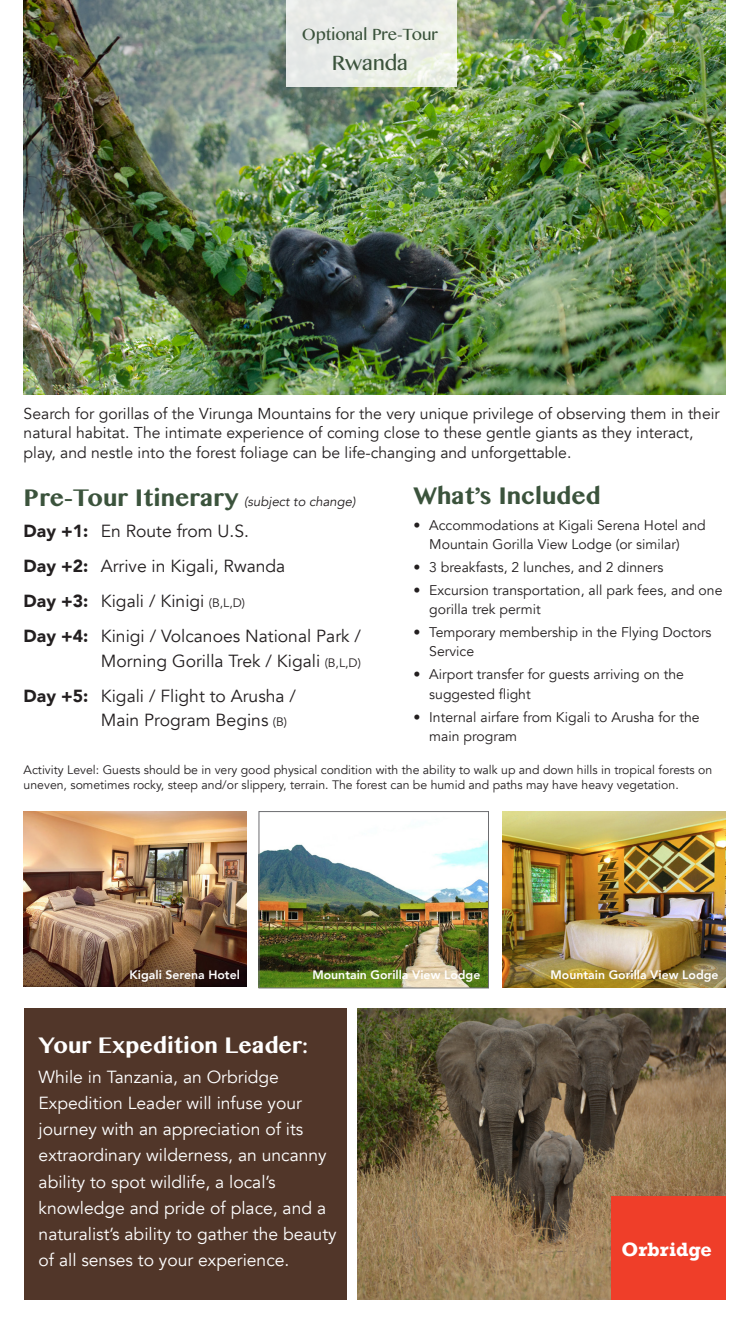
<style>
.page{position:relative;width:749px;height:1323px;background:#fff}
.page>*{position:absolute;margin:0;border:0;box-sizing:border-box;transform-origin:0 0}
.Heading{font:700 28px "Khmer MN";color:#3b533c}
.Heading-2{font:700 26.25px "Khmer MN";color:#fff}
.t1{font:24.5px "Khmer MN";color:#3b533c}
.t2{font:700 19.78px "Rockwell";color:#fff}
.t3{font:19.25px "Khmer MN";color:#3b533c}
.t4{font:17.5px/26.2px "Avenir";color:#fff}
.Sub_Day{font:17.5px "Avenir";color:#231f20}
.Description{font:15.75px/19.2px "Avenir";color:#231f20}
.t5{font:14px/19.2px "Avenir";color:#231f20}
.Description-2{font:12.25px/15.8px "Avenir";color:#231f20}
.t6{font:800 12.25px "Avenir";color:#fff}
.s1{font-family:"Avenir";font-weight:400;font-style:italic;font-size:13.12px;color:#231f20}
.s2{font-weight:900}
.s3{font-size:12.25px}
</style>
<div class="page">
<img style="left:24px;top:0;width:700px;height:394px">
<img style="left:261px;top:841px;width:225px;height:145px">
<div style="left:259px;top:811px;width:229px;height:177px;border:1px solid #6c6d70"></div>
<img style="left:24px;top:811px;width:223px;height:176px">
<img style="left:502px;top:811px;width:222px;height:177px">
<img style="left:357px;top:1008px;width:367px;height:291px">
<div style="left:24px;top:1008px;width:322px;height:291px;background:#513629"></div>
<div style="left:610px;top:1196px;width:114px;height:103px;background:#ef3e29"></div>
<div style="left:286px;top:0;width:170px;height:87px;background:#e9ece8"></div>
<h3 class="t3" style="left:302px;top:22px;width:137px">Optional Pre-Tour</h3>
<p class="t1" style="left:331px;top:48px;width:78px">Rwanda</p>
<p class="Description" style="left:24px;top:404px;width:697px">Search for gorillas of the Virunga Mountains for the very unique privilege of observing them in their natural habitat. The intimate experience of coming close to these gentle giants as they interact, play, and nestle into the forest foliage can be life-changing and unforgettable.</p>
<p class="Heading" style="left:413px;top:478px;width:189px">What’s Included</p>
<p class="t5" style="left:429px;top:515px;width:278px;text-indent:-16px">• Accommodations at Kigali Serena Hotel and<br>Mountain Gorilla View Lodge (or similar)</p>
<p class="t5" style="left:413px;top:558px;width:251px">• 3 breakfasts, 2 lunches, and 2 dinners</p>
<p class="t5" style="left:429px;top:581px;width:294px;text-indent:-16px">• Excursion transportation, all park fees, and one gorilla trek permit</p>
<p class="t5" style="left:429px;top:623px;width:284px;text-indent:-16px">• Temporary membership in the Flying Doctors<br>Service</p>
<p class="t5" style="left:429px;top:665px;width:256px;text-indent:-16px">• Airport transfer for guests arriving on the suggested flight</p>
<p class="t5" style="left:429px;top:708px;width:272px;text-indent:-16px">• Internal airfare from Kigali to Arusha for the main program</p>
<p class="Heading" style="left:24px;top:480px;width:333px">Pre-Tour Itinerary <span class="s1">(subject to change)</span></p>
<p class="Sub_Day" style="left:24px;top:521px;width:227px"><span class="s2">Day +1:</span> En Route from U.S.</p>
<p class="Sub_Day" style="left:24px;top:556px;width:263px"><span class="s2">Day +2:</span> Arrive in Kigali, Rwanda</p>
<p class="Sub_Day" style="left:24px;top:591px;width:223px"><span class="s2">Day +3:</span> Kigali / Kinigi <span class="s3">(B,L,D)</span></p>
<p class="Sub_Day" style="left:24px;top:626px;width:338px"><span class="s2">Day +4:</span> Kinigi / Volcanoes National Park /</p>
<p class="Sub_Day" style="left:101px;top:650px;width:261px">Morning Gorilla Trek / Kigali <span class="s3">(B,L,D)</span></p>
<p class="Sub_Day" style="left:24px;top:685px;width:274px"><span class="s2">Day +5:</span> Kigali / Flight to Arusha /</p>
<p class="Sub_Day" style="left:101px;top:710px;width:188px">Main Program Begins <span class="s3">(B)</span></p>
<p class="Description-2" style="left:24px;top:762px;width:689px">Activity Level: Guests should be in very good physical condition with the ability to walk up and down hills in tropical forests on uneven, sometimes rocky, steep and/or slippery, terrain. The forest can be humid and paths may have heavy vegetation.</p>
<p class="t6" style="left:129px;top:966px;width:112px">Kigali Serena Hotel</p>
<p class="t6" style="left:312px;top:966px;width:169px">Mountain Gorilla View Lodge</p>
<p class="t6" style="left:550px;top:966px;width:169px">Mountain Gorilla View Lodge</p>
<p class="Heading-2" style="left:39px;top:1028px;width:271px">Your Expedition Leader:</p>
<p class="t4" style="left:39px;top:1064px;width:299px">While in Tanzania, an Orbridge Expedition Leader will infuse your journey with an appreciation of its extraordinary wilderness, an uncanny ability to spot wildlife, a local’s knowledge and pride of place, and a naturalist’s ability to gather the beauty of all senses to your experience.</p>
<p class="t2" style="left:621px;top:1238px;width:92px">Orbridge</p>
</div>
